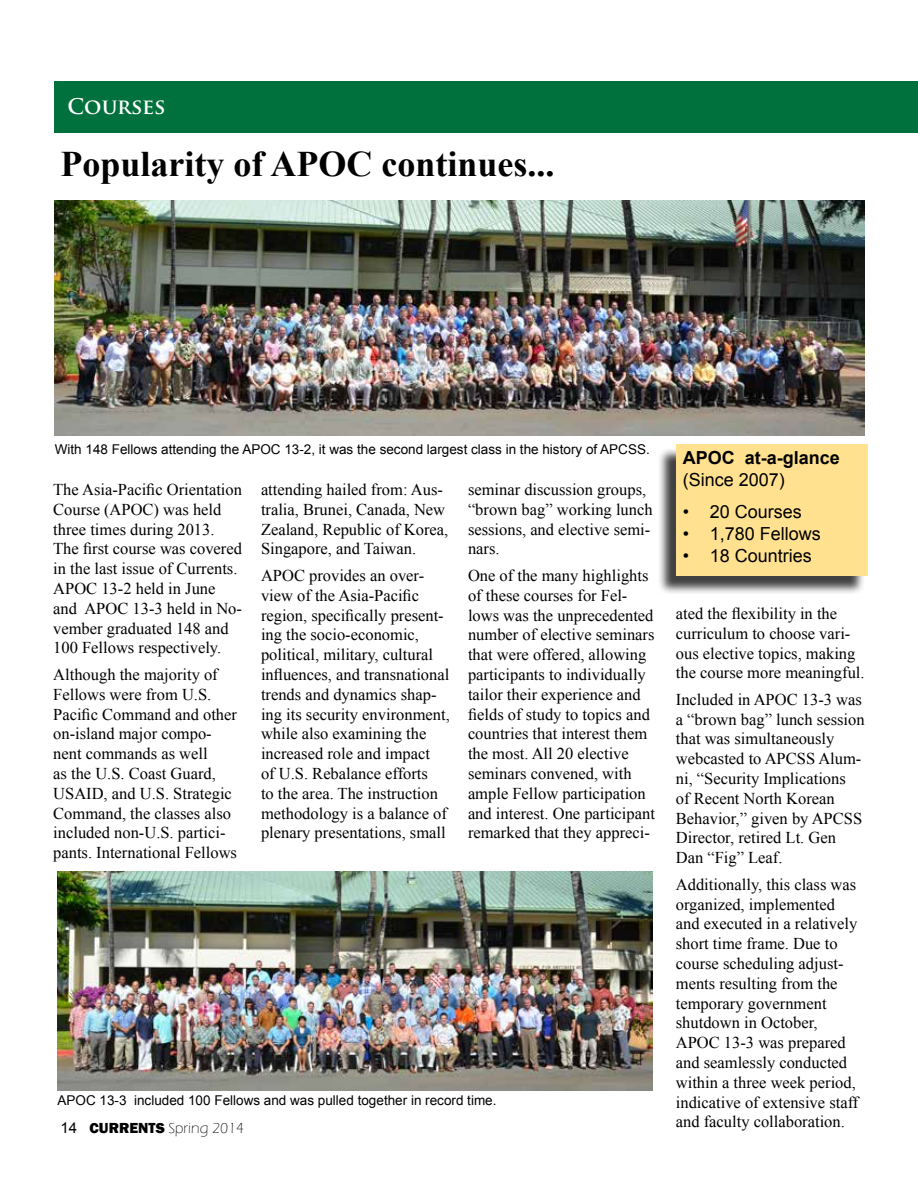
<style>
.page{position:relative;width:918px;height:1188px;background:#fff}
.page>*{position:absolute;margin:0;border:0;box-sizing:border-box;transform-origin:0 0}
.t1{font:700 36px "Times New Roman";color:#000}
.t2{font:700 21px "Trajan Pro";letter-spacing:-.01em;color:#fff}
.t3{font:18px "Arial";color:#000}
.t4{font:700 18px "Arial";color:#000}
.t5{font:16.5px/19.8px "Times New Roman";color:#000}
.t6{font:300 15px "Eras ITC";color:#000}
.t7{font:13.5px "Arial";color:#010101}
.s1{font-family:"Arial";font-weight:400}
.s2{font-family:"Franklin Gothic";font-weight:800}
</style>
<div class="page">
<div style="left:54px;top:81px;width:864px;height:51px;background:#00703c"></div>
<img style="left:55px;top:200px;width:810px;height:236px">
<div style="left:658px;top:447px;width:207px;height:148px;background:#000;opacity:.75"></div>
<div style="left:676px;top:444px;width:191px;height:132px;background:#ffe190"></div>
<img style="left:58px;top:872px;width:595px;height:218px">
<p class="t2" style="left:68px;top:93px;width:100px">COURSES</p>
<h1 class="t1" style="left:60px;top:139px;width:496px">Popularity of APOC continues...</h1>
<p class="t7" style="left:55px;top:441px;width:597px">With 148 Fellows attending the APOC 13-2, it was the second largest class in the history of APCSS.</p>
<p class="t5" style="left:53px;top:479px;width:190px">The Asia-Pacific Orientation<br>Course (APOC) was held three times during 2013.<br>The first course was covered in the last issue of Currents.<br>APOC 13-2 held in June and APOC 13-3 held in No&shy;vember graduated 148 and<br>100 Fellows respectively.</p>
<p class="t5" style="left:53px;top:664px;width:185px">Although the majority of<br>Fellows were from U.S.<br>Pacific Command and other on-island major compo&shy;nent commands as well<br>as the U.S. Coast Guard,<br>USAID, and U.S. Strategic<br>Command, the classes also included non-U.S. partici&shy;pants. International Fellows</p>
<p class="t5" style="left:261px;top:479px;width:189px">attending hailed from: Aus&shy;tralia, Brunei, Canada, New<br>Zealand, Republic of Korea,<br>Singapore, and Taiwan.</p>
<p class="t5" style="left:261px;top:565px;width:190px">APOC provides an over&shy;view of the Asia-Pacific region, specifically present&shy;ing the socio-economic, political, military, cultural influences, and transnational trends and dynamics shap&shy;ing its security environment, while also examining the increased role and impact<br>of U.S. Rebalance efforts<br>to the area. The instruction methodology is a balance of plenary presentations, small</p>
<p class="t5" style="left:468px;top:479px;width:186px">seminar discussion groups, “brown bag” working lunch sessions, and elective semi&shy;nars.</p>
<p class="t5" style="left:468px;top:565px;width:188px">One of the many highlights of these courses for Fel&shy;lows was the unprecedented number of elective seminars that were offered, allowing participants to individually tailor their experience and fields of study to topics and countries that interest them the most. All 20 elective seminars convened, with ample Fellow participation and interest. One participant remarked that they appreci-</p>
<p class="t7" style="left:58px;top:1091px;width:440px">APOC 13-3 included 100 Fellows and was pulled together in record time.</p>
<p class="t6" style="left:61px;top:1119px;width:185px"><span class="s1">14</span> <span class="s2">CURRENTS</span> Spring 2014</p>
<p class="t4" style="left:683px;top:446px;width:159px">APOC at-a-glance</p>
<p class="t3" style="left:683px;top:468px;width:104px">(Since 2007)</p>
<p class="t3" style="left:683px;top:500px;width:121px">• 20 Courses</p>
<p class="t3" style="left:683px;top:522px;width:140px">• 1,780 Fellows</p>
<p class="t3" style="left:683px;top:543px;width:131px">• 18 Countries</p>
<p class="t5" style="left:676px;top:603px;width:190px">ated the flexibility in the curriculum to choose vari&shy;ous elective topics, making the course more meaningful.</p>
<p class="t5" style="left:676px;top:689px;width:190px">Included in APOC 13-3 was a “brown bag” lunch session that was simultaneously webcasted to APCSS Alum&shy;ni, “Security Implications<br>of Recent North Korean<br>Behavior,” given by APCSS<br>Director, retired Lt. Gen<br>Dan “Fig” Leaf.</p>
<p class="t5" style="left:676px;top:874px;width:184px">Additionally, this class was organized, implemented and executed in a relatively short time frame. Due to course scheduling adjust&shy;ments resulting from the temporary government shutdown in October,<br>APOC 13-3 was prepared and seamlessly conducted within a three week period, indicative of extensive staff and faculty collaboration.</p>
</div>
